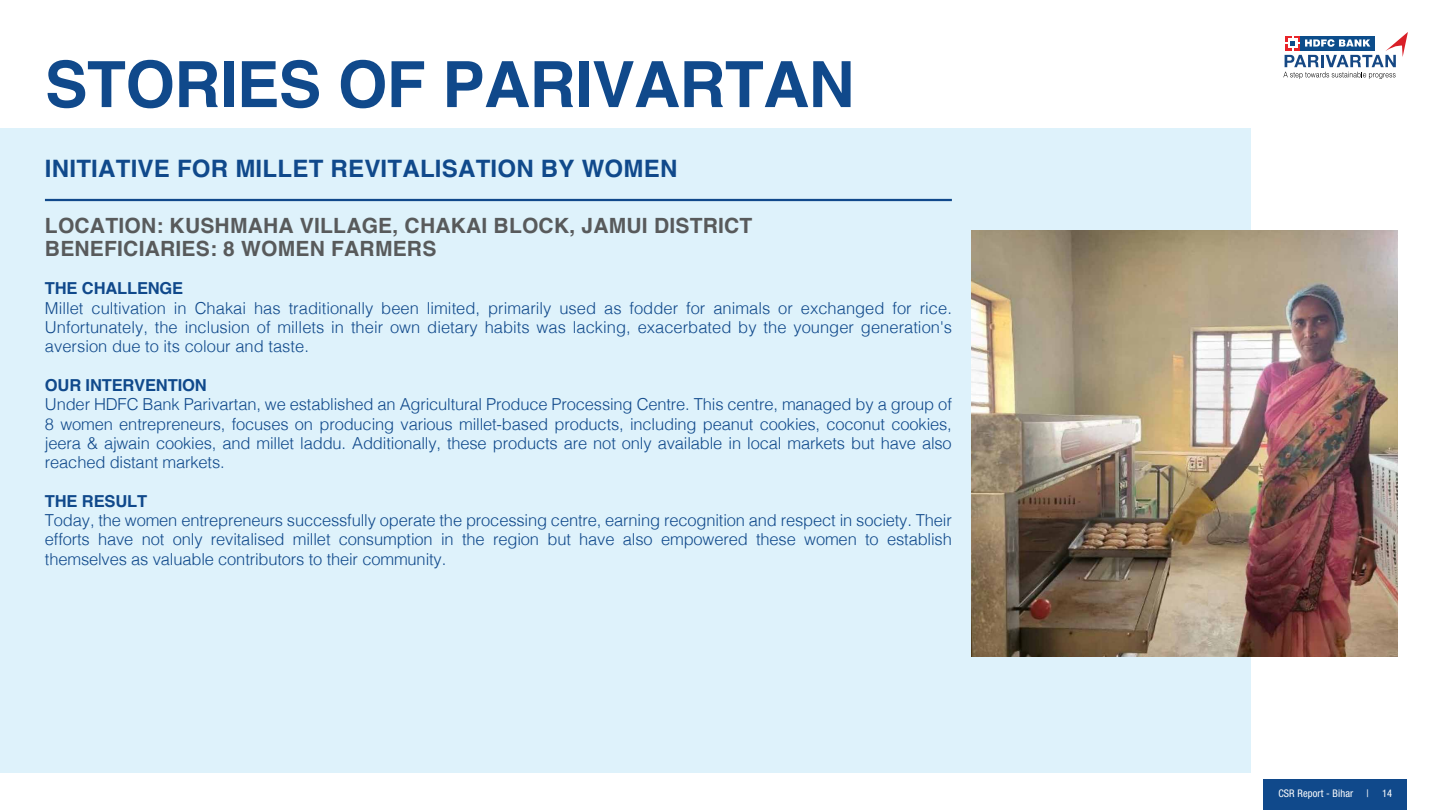
<style>
.page{position:relative;width:1440px;height:810px;background:#fff}
.page>*{position:absolute;margin:0;border:0;box-sizing:border-box;transform-origin:0 0}
.t1{font:700 63.75px "Helvetica";letter-spacing:-.01em;color:#10498b}
.t2{font:700 24px "Helvetica";letter-spacing:.01em;color:#10498b}
.t3{font:700 21px/22.5px "Helvetica";letter-spacing:.01em;color:#585a5b}
.t4{font:300 16.5px/19.3px "Helvetica";letter-spacing:-.01em;color:#10498b;text-align:justify}
.t5{font:700 16.5px "Helvetica";letter-spacing:-.01em;color:#10498b}
.t6{font:condensed 10.5px "Helvetica Neue LT Std";letter-spacing:.01em;color:#fff}
</style>
<div class="page">
<div style="left:0;top:128px;width:1251px;height:645px;background:#def2fb"></div>
<hr style="left:45px;top:199px;width:907px;height:2px;background:#10498b">
<div style="left:1264px;top:779px;width:143px;height:30px;background:#10498b"></div>
<svg style="left:1283px;top:32px;width:125px;height:47px"></svg>
<img style="left:971px;top:231px;width:426px;height:426px">
<h1 class="t1" style="left:45px;top:46px;width:811px">STORIES OF PARIVARTAN</h1>
<h2 class="t2" style="left:45px;top:154px;width:634px">INITIATIVE FOR MILLET REVITALISATION BY WOMEN</h2>
<p class="t3" style="left:45px;top:217px;width:709px">LOCATION: KUSHMAHA VILLAGE, CHAKAI BLOCK, JAMUI DISTRICT<br>BENEFICIARIES: 8 WOMEN FARMERS</p>
<p class="t5" style="left:45px;top:279px;width:140px">THE CHALLENGE</p>
<p class="t4" style="left:45px;top:297px;width:909px">Millet cultivation in Chakai has traditionally been limited, primarily used as fodder for animals or exchanged for rice.<br>Unfortunately, the inclusion of millets in their own dietary habits was lacking, exacerbated by the younger generation's aversion due to its colour and taste.</p>
<p class="t5" style="left:45px;top:375px;width:163px">OUR INTERVENTION</p>
<p class="t4" style="left:45px;top:394px;width:908px">Under HDFC Bank Parivartan, we established an Agricultural Produce Processing Centre. This centre, managed by a group of 8 women entrepreneurs, focuses on producing various millet-based products, including peanut cookies, coconut cookies, jeera &amp; ajwain cookies, and millet laddu. Additionally, these products are not only available in local markets but have also reached distant markets.</p>
<p class="t5" style="left:45px;top:491px;width:104px">THE RESULT</p>
<p class="t4" style="left:45px;top:509px;width:908px">Today, the women entrepreneurs successfully operate the processing centre, earning recognition and respect in society. Their efforts have not only revitalised millet consumption in the region but have also empowered these women to establish themselves as valuable contributors to their community.</p>
<p class="t6" style="left:1278px;top:787px;width:76px">CSR Report - Bihar</p>
<p class="t6" style="left:1366px;top:787px;width:4px">|</p>
<p class="t6" style="left:1382px;top:787px;width:12px">14</p>
</div>
